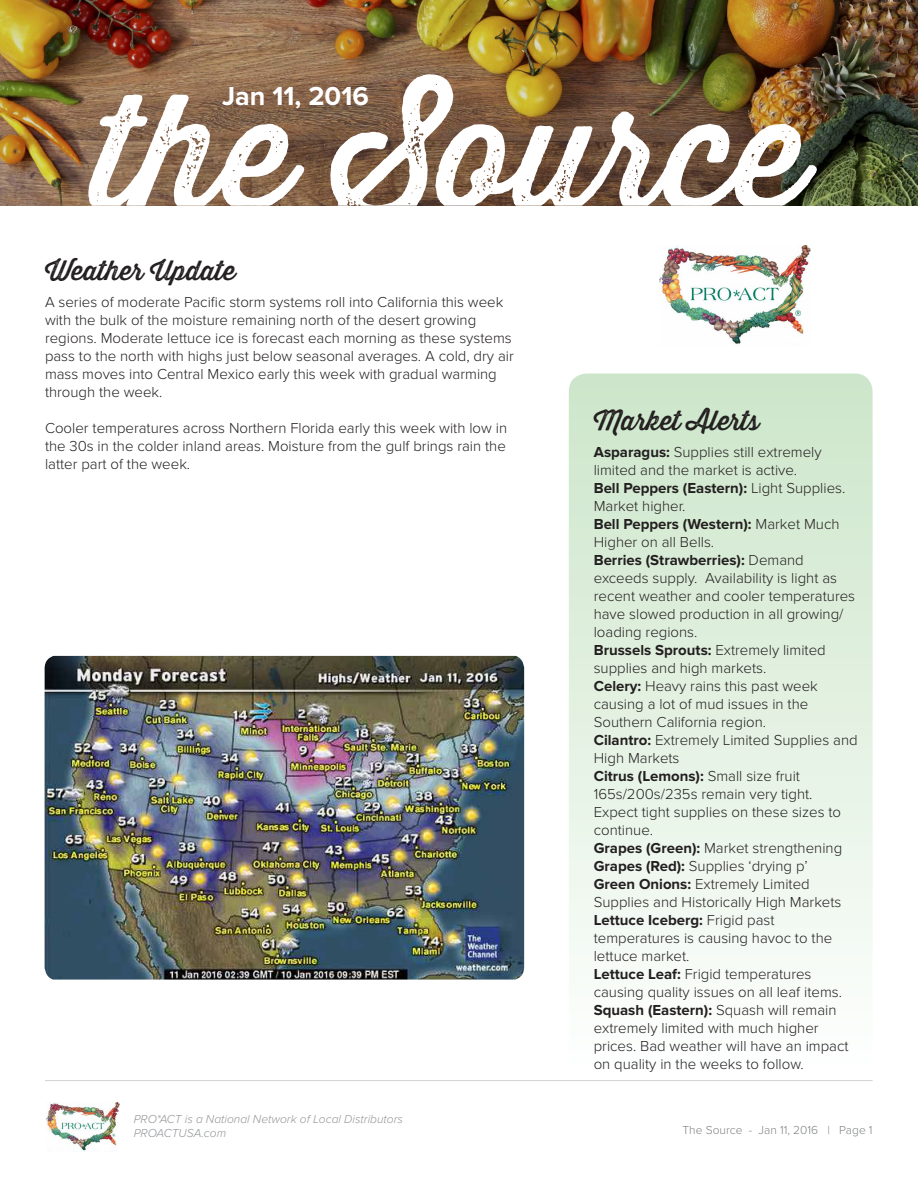
<style>
.page{position:relative;width:918px;height:1188px;background:#fff}
.page>*{position:absolute;margin:0;border:0;box-sizing:border-box;transform-origin:0 0}
.t1{font:27px "Thirsty Rough Reg One";color:#231f20}
.t2{font:700 27px "Proxima Nova";color:#fff}
.t3{font:300 15px/18px "Proxima Nova";color:#231f20}
.t4{font:italic 300 12px/14.4px "Proxima Nova";color:#939598}
.t5{font:300 12px "Proxima Nova";color:#808285}
.s1{font-weight:700}
</style>
<div class="page">
<img style="left:46px;top:1102px;width:74px;height:49px">
<hr style="left:45px;top:1080px;width:828px;height:1px;background:#d1d2d4">
<img style="left:0;top:0;width:918px;height:206px">
<svg style="left:88px;top:74px;width:729px;height:132px"></svg>
<img style="left:660px;top:245px;width:151px;height:99px">
<img style="left:45px;top:656px;width:479px;height:324px">
<svg style="left:569px;top:374px;width:304px;height:581px;background:#e0efde"></svg>
<h1 class="t2" style="left:222px;top:80px;width:148px">Jan 11, 2016</h1>
<h1 class="t1" style="left:45px;top:251px;width:192px">Weather Update</h1>
<p class="t3" style="left:45px;top:293px;width:470px">A series of moderate Pacific storm systems roll into California this week with the bulk of the moisture remaining north of the desert growing regions. Moderate lettuce ice is forecast each morning as these systems pass to the north with highs just below seasonal averages. A cold, dry air mass moves into Central Mexico early this week with gradual warming through the week.</p>
<p class="t3" style="left:45px;top:419px;width:464px;text-align:justify">Cooler temperatures across Northern Florida early this week with low in the 30s in the colder inland areas. Moisture from the gulf brings rain the latter part of the week.</p>
<p class="t4" style="left:134px;top:1112px;width:271px">PRO*ACT is a National Network of Local Distributors<br>PROACTUSA.com</p>
<h1 class="t1" style="left:594px;top:401px;width:167px">Market Alerts</h1>
<p class="t3" style="left:594px;top:444px;width:265px"><span class="s1">Asparagus:</span> Supplies still extremely limited and the market is active.<br><span class="s1">Bell Peppers (Eastern):</span> Light Supplies.<br>Market higher.<br><span class="s1">Bell Peppers (Western):</span> Market Much<br>Higher on all Bells.<br><span class="s1">Berries (Strawberries):</span> Demand exceeds supply. Availability is light as recent weather and cooler temperatures have slowed production in all growing/ loading regions.<br><span class="s1">Brussels Sprouts:</span> Extremely limited supplies and high markets.<br><span class="s1">Celery:</span> Heavy rains this past week causing a lot of mud issues in the<br>Southern California region.<br><span class="s1">Cilantro:</span> Extremely Limited Supplies and<br>High Markets<br><span class="s1">Citrus (Lemons):</span> Small size fruit<br>165s/200s/235s remain very tight.<br>Expect tight supplies on these sizes to continue.<br><span class="s1">Grapes (Green):</span> Market strengthening<br><span class="s1">Grapes (Red):</span> Supplies ‘drying p’<br><span class="s1">Green Onions:</span> Extremely Limited<br>Supplies and Historically High Markets<br><span class="s1">Lettuce Iceberg:</span> Frigid past temperatures is causing havoc to the lettuce market.<br><span class="s1">Lettuce Leaf:</span> Frigid temperatures causing quality issues on all leaf items.<br><span class="s1">Squash (Eastern):</span> Squash will remain extremely limited with much higher prices. Bad weather will have an impact on quality in the weeks to follow.</p>
<p class="t5" style="left:683px;top:1123px;width:192px">The Source - Jan 11, 2016 | Page 1</p>
</div>
